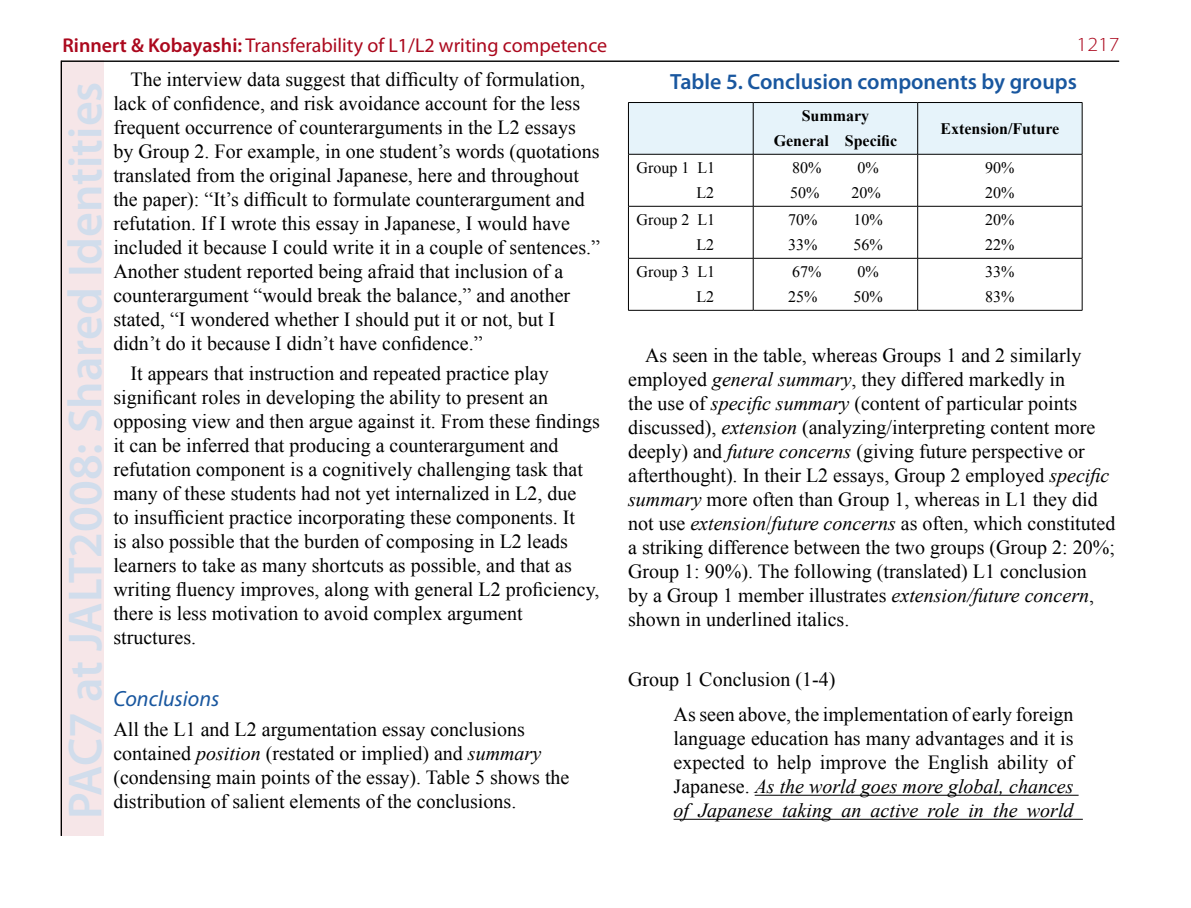
<style>
.page{position:relative;width:1191px;height:908px;background:#fff}
.page>*{position:absolute;margin:0;border:0;box-sizing:border-box;transform-origin:0 0}
.t1{font:600 48px "Myriad Pro";color:#d1ddec}
.t2{font:600 22px "Myriad Pro";color:#19579f}
.t3{font:italic 22px "Myriad Pro";color:#19579f}
.t4{font:20px/24px "Times New Roman";color:#000}
.t5{font:20px "Myriad Pro";color:#ab081d}
.t6{font:300 20px "Myriad Pro";color:#ab081d;scale:1.1 1}
.t7{font:16px/24.8px "Times New Roman";color:#000;text-align:right}
.t8{font:700 16px/24.8px "Times New Roman";color:#000;text-align:center}
.s1{font-weight:600}
.s2{font-style:italic}
</style>
<div class="page">
<div style="left:60px;top:61px;width:44px;height:774px;background:#f6e6e8"></div>
<hr style="left:61px;top:61px;width:1px;height:774px;background:#000">
<hr style="left:61px;top:61px;width:1058px;height:1px;background:#000">
<hr style="left:754px;top:794px;width:324px;height:1px;background:#000">
<hr style="left:673px;top:818px;width:409px;height:1px;background:#000">
<div style="left:629px;top:103px;width:452px;height:51px;background:#e6f3fa"></div>
<hr style="left:628px;top:103px;width:1px;height:51px;background:#000">
<hr style="left:628px;top:102px;width:125px;height:1px;background:#000">
<hr style="left:753px;top:103px;width:1px;height:51px;background:#000">
<hr style="left:753px;top:102px;width:164px;height:1px;background:#000">
<hr style="left:917px;top:103px;width:1px;height:51px;background:#000">
<hr style="left:1081px;top:103px;width:1px;height:51px;background:#000">
<hr style="left:917px;top:102px;width:165px;height:1px;background:#000">
<hr style="left:628px;top:154px;width:1px;height:52px;background:#000">
<hr style="left:628px;top:154px;width:125px;height:1px;background:#000">
<hr style="left:753px;top:154px;width:1px;height:52px;background:#000">
<hr style="left:753px;top:154px;width:164px;height:1px;background:#000">
<hr style="left:917px;top:154px;width:1px;height:52px;background:#000">
<hr style="left:1081px;top:154px;width:1px;height:52px;background:#000">
<hr style="left:917px;top:154px;width:165px;height:1px;background:#000">
<hr style="left:628px;top:206px;width:1px;height:52px;background:#000">
<hr style="left:628px;top:206px;width:125px;height:1px;background:#000">
<hr style="left:753px;top:206px;width:1px;height:52px;background:#000">
<hr style="left:753px;top:206px;width:164px;height:1px;background:#000">
<hr style="left:917px;top:206px;width:1px;height:52px;background:#000">
<hr style="left:1081px;top:206px;width:1px;height:52px;background:#000">
<hr style="left:917px;top:206px;width:165px;height:1px;background:#000">
<hr style="left:628px;top:258px;width:1px;height:52px;background:#000">
<hr style="left:628px;top:258px;width:125px;height:1px;background:#000">
<hr style="left:628px;top:310px;width:125px;height:1px;background:#000">
<hr style="left:753px;top:258px;width:1px;height:52px;background:#000">
<hr style="left:753px;top:258px;width:164px;height:1px;background:#000">
<hr style="left:753px;top:310px;width:164px;height:1px;background:#000">
<hr style="left:917px;top:258px;width:1px;height:52px;background:#000">
<hr style="left:1081px;top:258px;width:1px;height:52px;background:#000">
<hr style="left:917px;top:258px;width:165px;height:1px;background:#000">
<hr style="left:917px;top:310px;width:165px;height:1px;background:#000">
<p class="t5" style="left:62px;top:33px;width:546px"><span class="s1">Rinnert &amp; Kobayashi:</span> Transferability of L1/L2 writing competence</p>
<p class="t6" style="left:1076px;top:32px;width:41px">1217</p>
<h1 class="t1" style="left:55px;top:818px;width:738px;rotate:-90deg">PAC7 at JALT2008: Shared Identities</h1>
<p class="t4" style="left:113px;top:67px;width:488px;text-indent:17px">The interview data suggest that difficulty of formulation, lack of confidence, and risk avoidance account for the less frequent occurrence of counterarguments in the L2 essays by Group 2. For example, in one student’s words (quotations translated from the original Japanese, here and throughout the paper): “It’s difficult to formulate counterargument and refutation. If I wrote this essay in Japanese, I would have included it because I could write it in a couple of sentences.” Another student reported being afraid that inclusion of a counterargument “would break the balance,” and another stated, “I wondered whether I should put it or not, but I didn’t do it because I didn’t have confidence.”</p>
<p class="t2" style="left:670px;top:67px;width:408px">Table 5. Conclusion components by groups</p>
<p class="t8" style="left:773px;top:103px;width:125px">Summary<br>General Specific</p>
<p class="t8" style="left:940px;top:116px;width:120px">Extension/Future</p>
<p class="t7" style="left:636px;top:155px;width:80px">Group 1 L1<br>L2</p>
<p class="t7" style="left:792px;top:155px;width:31px">80%</p>
<p class="t7" style="left:857px;top:155px;width:23px">0%</p>
<p class="t7" style="left:985px;top:155px;width:31px;text-align:left">90%<br>20%</p>
<p class="t7" style="left:790px;top:180px;width:31px">50%</p>
<p class="t7" style="left:851px;top:180px;width:31px">20%</p>
<p class="t7" style="left:636px;top:207px;width:80px">Group 2 L1<br>L2</p>
<p class="t7" style="left:788px;top:207px;width:31px">70%</p>
<p class="t7" style="left:853px;top:207px;width:31px">10%</p>
<p class="t7" style="left:985px;top:207px;width:31px;text-align:left">20%<br>22%</p>
<p class="t7" style="left:788px;top:232px;width:31px">33%</p>
<p class="t7" style="left:853px;top:232px;width:31px">56%</p>
<p class="t7" style="left:636px;top:259px;width:80px">Group 3 L1<br>L2</p>
<p class="t7" style="left:792px;top:259px;width:31px">67%</p>
<p class="t7" style="left:857px;top:259px;width:23px">0%</p>
<p class="t7" style="left:985px;top:259px;width:31px;text-align:left">33%<br>83%</p>
<p class="t7" style="left:788px;top:284px;width:31px">25%</p>
<p class="t7" style="left:853px;top:284px;width:31px">50%</p>
<p class="t4" style="left:628px;top:343px;width:488px;text-indent:17px">As seen in the table, whereas Groups 1 and 2 similarly employed <span class="s2">general summary</span>, they differed markedly in<br>the use of <span class="s2">specific summary</span> (content of particular points discussed), <span class="s2">extension</span> (analyzing/interpreting content more deeply) and <span class="s2">future concerns</span> (giving future perspective or afterthought). In their L2 essays, Group 2 employed <span class="s2">specific summary</span> more often than Group 1, whereas in L1 they did not use <span class="s2">extension</span>/<span class="s2">future concerns</span> as often, which constituted a striking difference between the two groups (Group 2: 20%; Group 1: 90%). The following (translated) L1 conclusion<br>by a Group 1 member illustrates <span class="s2">extension/future concern</span>, shown in underlined italics.</p>
<p class="t4" style="left:113px;top:361px;width:488px;text-indent:17px">It appears that instruction and repeated practice play significant roles in developing the ability to present an opposing view and then argue against it. From these findings it can be inferred that producing a counterargument and refutation component is a cognitively challenging task that many of these students had not yet internalized in L2, due<br>to insufficient practice incorporating these components. It<br>is also possible that the burden of composing in L2 leads learners to take as many shortcuts as possible, and that as writing fluency improves, along with general L2 proficiency, there is less motivation to avoid complex argument structures.</p>
<p class="t4" style="left:673px;top:660px;width:401px;line-height:35.4px;text-indent:-45px">Group 1 Conclusion (1-4)<br>As seen above, the implementation of early foreign</p>
<p class="t4" style="left:673px;top:725px;width:401px;text-align:justify">language education has many advantages and it is expected to help improve the English ability of Japanese. <span class="s2">As the world goes more global, chances of Japanese taking an active role in the world</span></p>
<p class="t3" style="left:113px;top:684px;width:107px">Conclusions</p>
<p class="t4" style="left:113px;top:716px;width:457px">All the L1 and L2 argumentation essay conclusions contained <span class="s2">position</span> (restated or implied) and <span class="s2">summary </span>(condensing main points of the essay). Table 5 shows the distribution of salient elements of the conclusions.</p>
</div>
